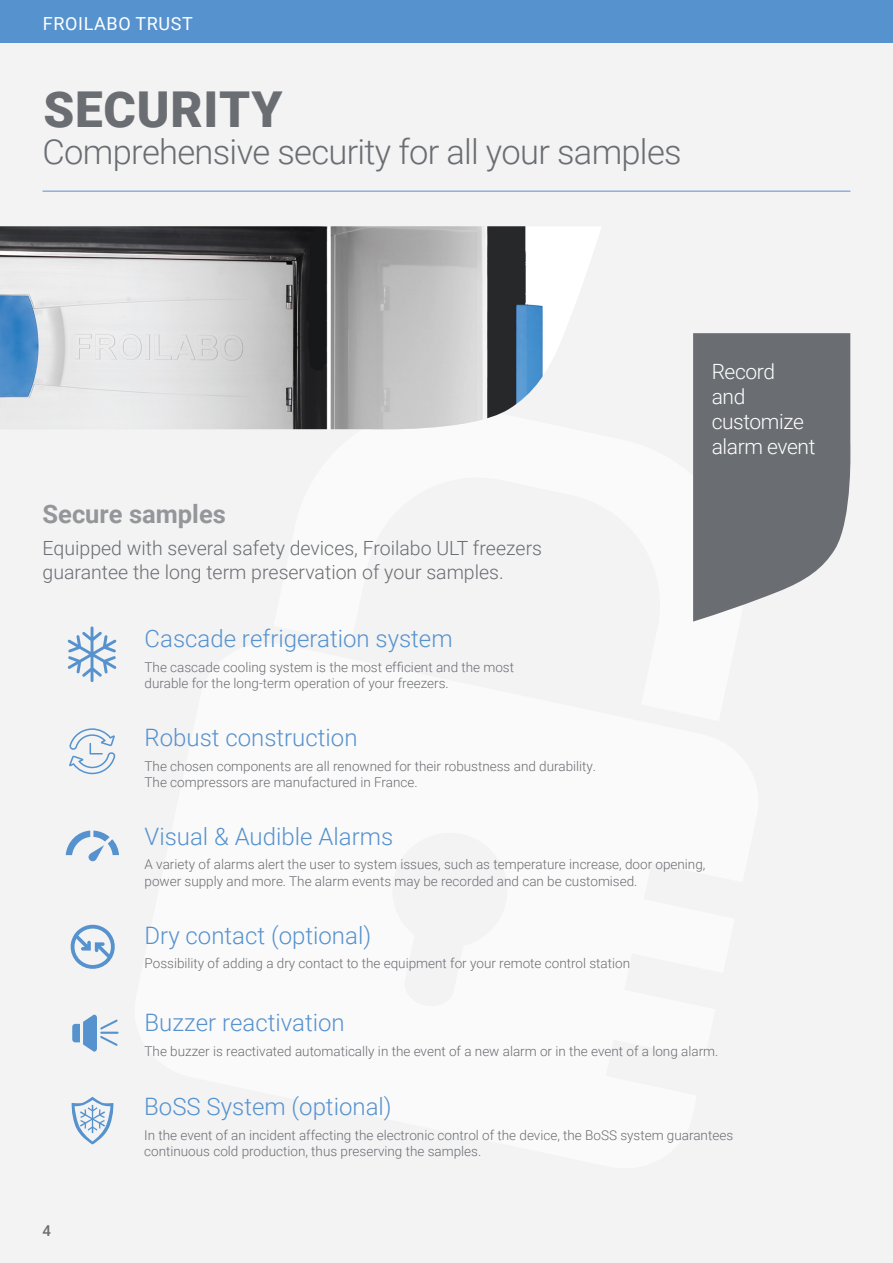
<style>
.page{position:relative;width:893px;height:1263px;background:#f3f3f4}
.page>*{position:absolute;margin:0;border:0;box-sizing:border-box;transform-origin:0 0}
.Section_Title{font:900 49.5px "Roboto";letter-spacing:.015em;color:#6a6d71}
.Main_Header{font:300 34.5px "Roboto";letter-spacing:-.02em;color:#6a6d71}
.Intro_Header{font:700 25.5px "Roboto";color:#94969a}
.t1{font:300 24px "Roboto";color:#5692ce}
.t2{font:300 21px/25.2px "Roboto";letter-spacing:-.02em;color:#fff}
.Intro_Text{font:300 19.5px/23.4px "Roboto";color:#6a6d71}
.t3{font:18px "Roboto";letter-spacing:.035em;color:#fff}
.t4{font:500 15px "Roboto";color:#6a6d71}
.Body{font:300 13.5px/16.2px "Roboto";color:#6a6d71}
</style>
<div class="page">
<hr style="left:43px;top:191px;width:807px;height:1px;background:#5692ce">
<img style="left:0;top:226px;width:601px;height:204px">
<svg style="left:71px;top:1097px;width:43px;height:47px"></svg>
<svg style="left:72px;top:1014px;width:47px;height:38px"></svg>
<div style="left:0;top:0;width:893px;height:43px;background:#5692ce"></div>
<svg style="left:693px;top:333px;width:158px;height:289px;background:#7b7d81"></svg>
<svg style="left:70px;top:924px;width:45px;height:45px"></svg>
<svg style="left:69px;top:728px;width:46px;height:46px"></svg>
<svg style="left:66px;top:830px;width:53px;height:31px"></svg>
<svg style="left:68px;top:626px;width:48px;height:56px"></svg>
<h3 class="t3" style="left:43px;top:11px;width:152px">FROILABO TRUST</h3>
<p class="Section_Title" style="left:43px;top:75px;width:241px">SECURITY</p>
<p class="Main_Header" style="left:43px;top:128px;width:641px">Comprehensive security for all your samples</p>
<p class="t2" style="left:712px;top:358px;width:105px">Record<br>and customize alarm event</p>
<p class="Intro_Header" style="left:43px;top:496px;width:185px">Secure samples</p>
<p class="Intro_Text" style="left:43px;top:536px;width:501px">Equipped with several safety devices, Froilabo ULT freezers guarantee the long term preservation of your samples.</p>
<p class="t1" style="left:145px;top:622px;width:310px">Cascade refrigeration system</p>
<p class="Body" style="left:145px;top:658px;width:371px">The cascade cooling system is the most efficient and the most</p>
<p class="Body" style="left:145px;top:674px;width:306px">durable for the long-term operation of your freezers.</p>
<p class="t1" style="left:145px;top:720px;width:214px">Robust construction</p>
<p class="Body" style="left:145px;top:757px;width:453px">The chosen components are all renowned for their robustness and durability.<br>The compressors are manufactured in France.</p>
<p class="t1" style="left:145px;top:819px;width:250px">Visual &amp; Audible Alarms</p>
<p class="Body" style="left:145px;top:856px;width:562px">A variety of alarms alert the user to system issues, such as temperature increase, door opening, power supply and more. The alarm events may be recorded and can be customised.</p>
<p class="t1" style="left:145px;top:918px;width:228px">Dry contact (optional)</p>
<p class="Body" style="left:145px;top:955px;width:487px">Possibility of adding a dry contact to the equipment for your remote control station</p>
<p class="t1" style="left:145px;top:1006px;width:202px">Buzzer reactivation</p>
<p class="Body" style="left:145px;top:1043px;width:575px">The buzzer is reactivated automatically in the event of a new alarm or in the event of a long alarm.</p>
<p class="t4" style="left:43px;top:1220px;width:10px">4</p>
<p class="t1" style="left:144px;top:1090px;width:249px">BoSS System (optional)</p>
<p class="Body" style="left:144px;top:1126px;width:590px">In the event of an incident affecting the electronic control of the device, the BoSS system guarantees continuous cold production, thus preserving the samples.</p>
</div>
